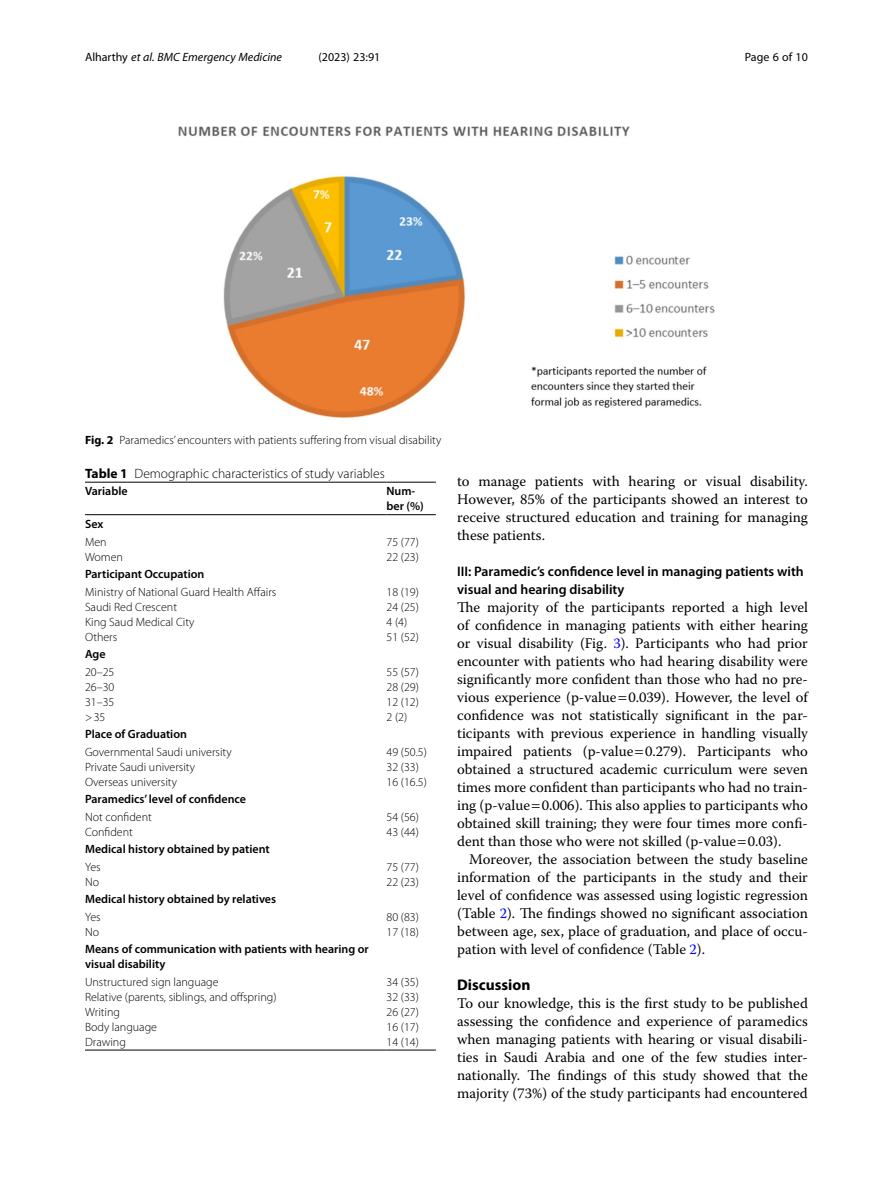
<style>
.page{position:relative;width:893px;height:1191px;background:#fff}
.page>*{position:absolute;margin:0;border:0;box-sizing:border-box;transform-origin:0 0}
.Head_1{font:700 15.45px "Myriad Pro";color:#000}
.Body_Text{font:14.7px/18px "Warnock Pro";color:#000;text-align:justify}
.Body_Text_Indent{font:14.7px/18px "Warnock Pro";color:#000;text-align:justify}
.Head_2{font:600 13.8px/18px "Myriad Pro";color:#000}
.Table_Caption{font:300 13.5px "Myriad Pro";color:#000}
.Table_Body{font:300 12px "Myriad Pro";color:#000}
.Table_Body-2{font:600 12px/15px "Myriad Pro";color:#000}
.Figure_Caption{font:300 12px "Myriad Pro";color:#000}
.t1{font:italic 12px "Myriad Pro";color:#000}
.t2{font:12px "Myriad Pro";color:#000}
.Table_Head{font:600 12px/15px "Myriad Pro";color:#000}
.s1{font-style:normal}
.s2{font-weight:700}
.s3{color:#00f}
</style>
<div class="page">
<hr style="left:85px;top:514px;width:301px;height:1px;background:#000">
<hr style="left:386px;top:482px;width:50px;height:1px;background:#000">
<hr style="left:386px;top:514px;width:50px;height:1px;background:#000">
<hr style="left:85px;top:1049px;width:301px;height:1px;background:#000">
<hr style="left:386px;top:1049px;width:50px;height:1px;background:#000">
<hr style="left:85px;top:482px;width:301px;height:1px;background:#000">
<img style="left:178px;top:126px;width:536px;height:291px">
<p class="t1" style="left:85px;top:50px;width:199px"><span class="s1">Alharthy</span> et al. BMC Emergency Medicine</p>
<p class="t2" style="left:318px;top:50px;width:63px">(2023) 23:91</p>
<p class="t2" style="left:745px;top:50px;width:65px">Page 6 of 10</p>
<p class="Figure_Caption" style="left:85px;top:433px;width:358px"><span class="s2">Fig. 2</span> Paramedics’ encounters with patients suffering from visual disability</p>
<p class="Table_Caption" style="left:85px;top:466px;width:301px"><span class="s2">Table 1</span> Demographic characteristics of study variables</p>
<p class="Table_Head" style="left:85px;top:483px;width:44px">Variable</p>
<p class="Table_Head" style="left:386px;top:483px;width:39px">Num&shy;ber (%)</p>
<p class="Table_Body-2" style="left:85px;top:516px;width:20px">Sex</p>
<p class="Table_Body" style="left:85px;top:535px;width:23px">Men</p>
<p class="Table_Body" style="left:85px;top:550px;width:39px">Women</p>
<p class="Table_Body" style="left:386px;top:535px;width:34px">75 (77)</p>
<p class="Table_Body" style="left:386px;top:550px;width:34px">22 (23)</p>
<p class="Table_Body-2" style="left:85px;top:566px;width:121px">Participant Occupation</p>
<p class="Table_Body" style="left:85px;top:585px;width:193px">Ministry of National Guard Health Affairs</p>
<p class="Table_Body" style="left:85px;top:600px;width:94px">Saudi Red Crescent</p>
<p class="Table_Body" style="left:85px;top:615px;width:111px">King Saud Medical City</p>
<p class="Table_Body" style="left:85px;top:630px;width:34px">Others</p>
<p class="Table_Body-2" style="left:85px;top:646px;width:22px">Age</p>
<p class="Table_Body" style="left:85px;top:665px;width:31px">20–25</p>
<p class="Table_Body" style="left:85px;top:680px;width:31px">26–30</p>
<p class="Table_Body" style="left:85px;top:695px;width:31px">31–35</p>
<p class="Table_Body" style="left:85px;top:710px;width:22px">&gt;35</p>
<p class="Table_Body-2" style="left:85px;top:726px;width:103px">Place of Graduation</p>
<p class="Table_Body" style="left:85px;top:745px;width:148px">Governmental Saudi university</p>
<p class="Table_Body" style="left:85px;top:760px;width:112px">Private Saudi university</p>
<p class="Table_Body" style="left:85px;top:775px;width:93px">Overseas university</p>
<p class="Table_Body-2" style="left:85px;top:791px;width:162px">Paramedics’ level of confidence</p>
<p class="Table_Body" style="left:85px;top:810px;width:68px">Not confident</p>
<p class="Table_Body" style="left:85px;top:825px;width:49px">Confident</p>
<p class="Table_Body-2" style="left:85px;top:841px;width:186px">Medical history obtained by patient</p>
<p class="Table_Body" style="left:85px;top:860px;width:17px">Yes</p>
<p class="Table_Body" style="left:85px;top:875px;width:16px">No</p>
<p class="Table_Body-2" style="left:85px;top:891px;width:193px">Medical history obtained by relatives</p>
<p class="Table_Body" style="left:85px;top:910px;width:17px">Yes</p>
<p class="Table_Body" style="left:85px;top:925px;width:16px">No</p>
<p class="Table_Body-2" style="left:85px;top:941px;width:285px">Means of communication with patients with hearing or visual disability</p>
<p class="Table_Body" style="left:85px;top:975px;width:135px">Unstructured sign language</p>
<p class="Table_Body" style="left:85px;top:990px;width:193px">Relative (parents, siblings, and offspring)</p>
<p class="Table_Body" style="left:85px;top:1005px;width:37px">Writing</p>
<p class="Table_Body" style="left:85px;top:1020px;width:73px">Body language</p>
<p class="Table_Body" style="left:85px;top:1035px;width:42px">Drawing</p>
<p class="Table_Body" style="left:386px;top:585px;width:34px">18 (19)</p>
<p class="Table_Body" style="left:386px;top:600px;width:34px">24 (25)</p>
<p class="Table_Body" style="left:386px;top:615px;width:22px">4 (4)</p>
<p class="Table_Body" style="left:386px;top:630px;width:34px">51 (52)</p>
<p class="Table_Body" style="left:386px;top:665px;width:34px">55 (57)</p>
<p class="Table_Body" style="left:386px;top:680px;width:34px">28 (29)</p>
<p class="Table_Body" style="left:386px;top:695px;width:34px">12 (12)</p>
<p class="Table_Body" style="left:386px;top:710px;width:22px">2 (2)</p>
<p class="Table_Body" style="left:386px;top:745px;width:42px">49 (50.5)</p>
<p class="Table_Body" style="left:386px;top:760px;width:34px">32 (33)</p>
<p class="Table_Body" style="left:386px;top:775px;width:42px">16 (16.5)</p>
<p class="Table_Body" style="left:386px;top:810px;width:34px">54 (56)</p>
<p class="Table_Body" style="left:386px;top:825px;width:34px">43 (44)</p>
<p class="Table_Body" style="left:386px;top:860px;width:34px">75 (77)</p>
<p class="Table_Body" style="left:386px;top:875px;width:34px">22 (23)</p>
<p class="Table_Body" style="left:386px;top:910px;width:34px">80 (83)</p>
<p class="Table_Body" style="left:386px;top:925px;width:34px">17 (18)</p>
<p class="Table_Body" style="left:386px;top:975px;width:34px">34 (35)</p>
<p class="Table_Body" style="left:386px;top:990px;width:34px">32 (33)</p>
<p class="Table_Body" style="left:386px;top:1005px;width:34px">26 (27)</p>
<p class="Table_Body" style="left:386px;top:1020px;width:34px">16 (17)</p>
<p class="Table_Body" style="left:386px;top:1035px;width:34px">14 (14)</p>
<p class="Body_Text_Indent" style="left:457px;top:472px;width:352px">to manage patients with hearing or visual disability.<br>However, 85% of the participants showed an interest to receive structured education and training for managing these patients.</p>
<p class="Head_2" style="left:457px;top:562px;width:348px">III: Paramedic’s confidence level in managing patients with visual and hearing disability</p>
<p class="Body_Text" style="left:457px;top:598px;width:352px">The majority of the participants reported a high level of confidence in managing patients with either hearing or visual disability (Fig. <span class="s3">3</span>). Participants who had prior encounter with patients who had hearing disability were significantly more confident than those who had no pre&shy;vious experience (p-value 0.039). However, the level of confidence was not statistically significant in the par&shy;ticipants with previous experience in handling visually impaired patients (p-value 0.279). Participants who obtained a structured academic curriculum were seven times more confident than participants who had no train&shy;ing (p-value 0.006). This also applies to participants who obtained skill training; they were four times more confi&shy;dent than those who were not skilled (p-value 0.03).</p>
<p class="Body_Text_Indent" style="left:457px;top:850px;width:352px;text-indent:12px">Moreover, the association between the study baseline information of the participants in the study and their level of confidence was assessed using logistic regression (Table <span class="s3">2</span>). The findings showed no significant association between age, sex, place of graduation, and place of occu&shy;pation with level of confidence (Table <span class="s3">2</span>).</p>
<p class="Head_1" style="left:457px;top:975px;width:75px">Discussion</p>
<p class="Body_Text" style="left:457px;top:994px;width:352px">To our knowledge, this is the first study to be published assessing the confidence and experience of paramedics when managing patients with hearing or visual disabili&shy;ties in Saudi Arabia and one of the few studies inter&shy;nationally. The findings of this study showed that the majority (73%) of the study participants had encountered</p>
</div>
